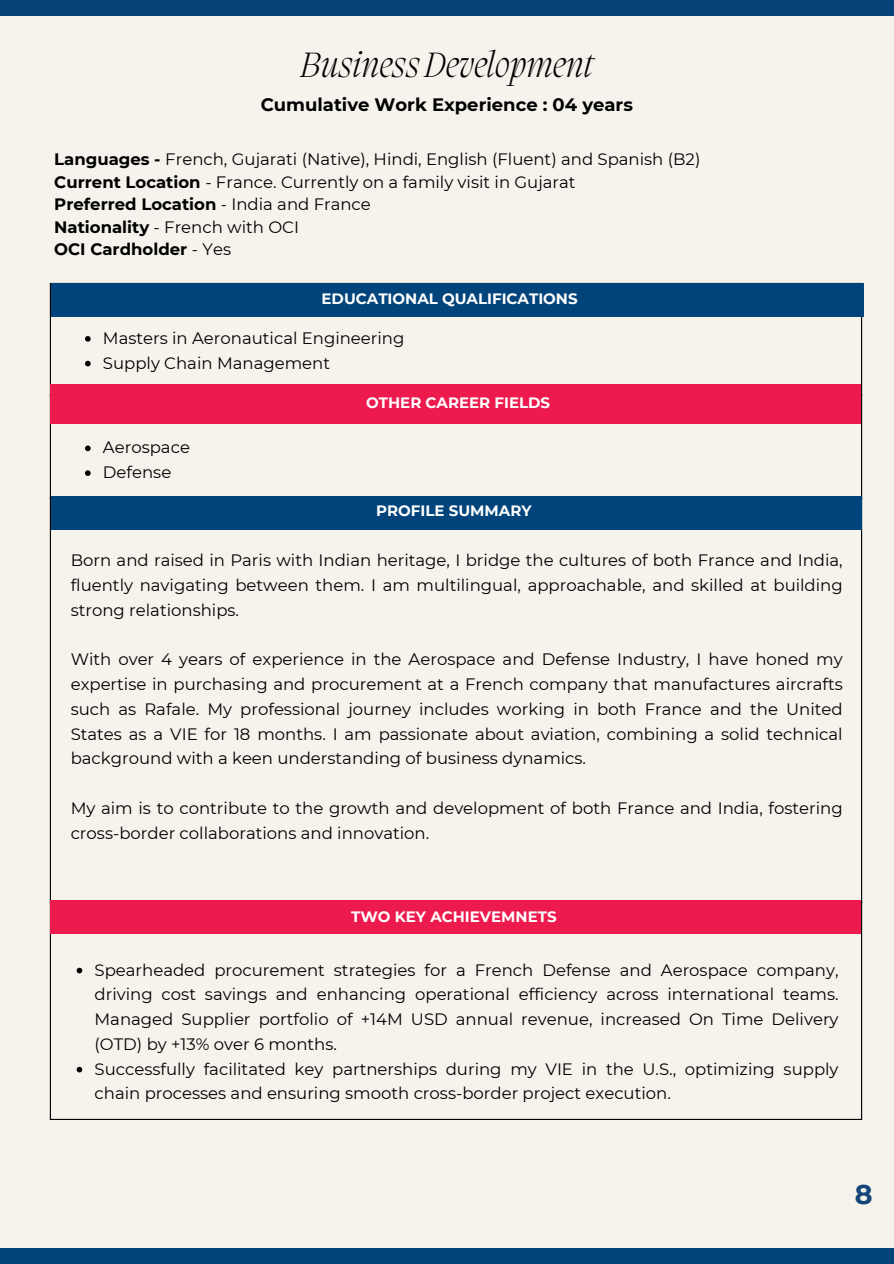
<style>
.page{position:relative;width:894px;height:1264px;background:#fff}
.page>*{position:absolute;margin:0;border:0;box-sizing:border-box;transform-origin:0 0}
.t1{font:italic 200 36px "Migra";color:#000}
.t2{font:700 27px "Montserrat";color:#144679}
.t3{font:700 18px "Montserrat";color:#000}
.t4{font:16.5px/24.8px "Montserrat";color:#000;text-align:justify}
.t5{font:700 15px "Montserrat";color:#fff}
.s1{font-weight:700}
</style>
<div class="page">
<div style="left:0;top:0;width:893px;height:1263px;background:#f6f3ec"></div>
<hr style="left:50px;top:284px;width:1px;height:834px;background:#000">
<hr style="left:860px;top:284px;width:1px;height:834px;background:#000">
<hr style="left:50px;top:283px;width:811px;height:1px;background:#000">
<hr style="left:50px;top:1118px;width:811px;height:1px;background:#000">
<div style="left:0;top:0;width:893px;height:15px;background:#064277"></div>
<div style="left:0;top:1248px;width:893px;height:15px;background:#00447b"></div>
<div style="left:51px;top:283px;width:812px;height:34px;background:#00447b"></div>
<svg style="left:85px;top:336px;width:6px;height:6px"></svg>
<svg style="left:85px;top:361px;width:6px;height:5px"></svg>
<svg style="left:85px;top:445px;width:6px;height:6px"></svg>
<svg style="left:85px;top:470px;width:6px;height:6px"></svg>
<svg style="left:77px;top:967px;width:5px;height:6px"></svg>
<svg style="left:77px;top:1066px;width:5px;height:6px"></svg>
<div style="left:50px;top:384px;width:810px;height:40px;background:#ed1a4e"></div>
<div style="left:51px;top:496px;width:810px;height:34px;background:#00447b"></div>
<div style="left:50px;top:900px;width:810px;height:34px;background:#ed1a4e"></div>
<h1 class="t1" style="left:300px;top:48px;width:294px">BusinessDevelopment</h1>
<h2 class="t3" style="left:260px;top:94px;width:373px">Cumulative Work Experience : 04 years</h2>
<p class="t4" style="left:54px;top:148px;width:647px;line-height:22.5px;text-align:left"><span class="s1">Languages -</span> French, Gujarati (Native), Hindi, English (Fluent) and Spanish (B2)<br><span class="s1">Current Location</span> - France. Currently on a family visit in Gujarat<br><span class="s1">Preferred Location</span> - India and France<br><span class="s1">Nationality</span> - French with OCI<br><span class="s1">OCI Cardholder</span> - Yes</p>
<h3 class="t5" style="left:321px;top:290px;width:257px">EDUCATIONAL QUALIFICATIONS</h3>
<p class="t4" style="left:103px;top:325px;width:303px">Masters in Aeronautical Engineering</p>
<p class="t4" style="left:103px;top:350px;width:228px">Supply Chain Management</p>
<p class="t4" style="left:103px;top:435px;width:88px">Aerospace</p>
<p class="t4" style="left:103px;top:460px;width:70px">Defense</p>
<p class="t5" style="left:366px;top:394px;width:185px">OTHER CAREER FIELDS</p>
<p class="t5" style="left:376px;top:501px;width:157px">PROFILE SUMMARY</p>
<p class="t4" style="left:71px;top:548px;width:773px">Born and raised in Paris with Indian heritage, I bridge the cultures of both France and India, fluently navigating between them. I am multilingual, approachable, and skilled at building strong relationships.</p>
<p class="t4" style="left:71px;top:647px;width:773px">With over 4 years of experience in the Aerospace and Defense Industry, I have honed my expertise in purchasing and procurement at a French company that manufactures aircrafts such as Rafale. My professional journey includes working in both France and the United States as a VIE for 18 months. I am passionate about aviation, combining a solid technical background with a keen understanding of business dynamics.</p>
<h3 class="t4" style="left:71px;top:795px;width:773px">My aim is to contribute to the growth and development of both France and India, fostering cross-border collaborations and innovation.</h3>
<p class="t5" style="left:351px;top:907px;width:207px">TWO KEY ACHIEVEMNETS</p>
<h3 class="t4" style="left:94px;top:957px;width:745px">Spearheaded procurement strategies for a French Defense and Aerospace company, driving cost savings and enhancing operational efficiency across international teams.<br>Managed Supplier portfolio of +14M USD annual revenue, increased On Time Delivery (OTD) by +13% over 6 months.</h3>
<h3 class="t4" style="left:94px;top:1056px;width:745px">Successfully facilitated key partnerships during my VIE in the U.S., optimizing supply chain processes and ensuring smooth cross-border project execution.</h3>
<p class="t2" style="left:854px;top:1177px;width:19px">8</p>
</div>
